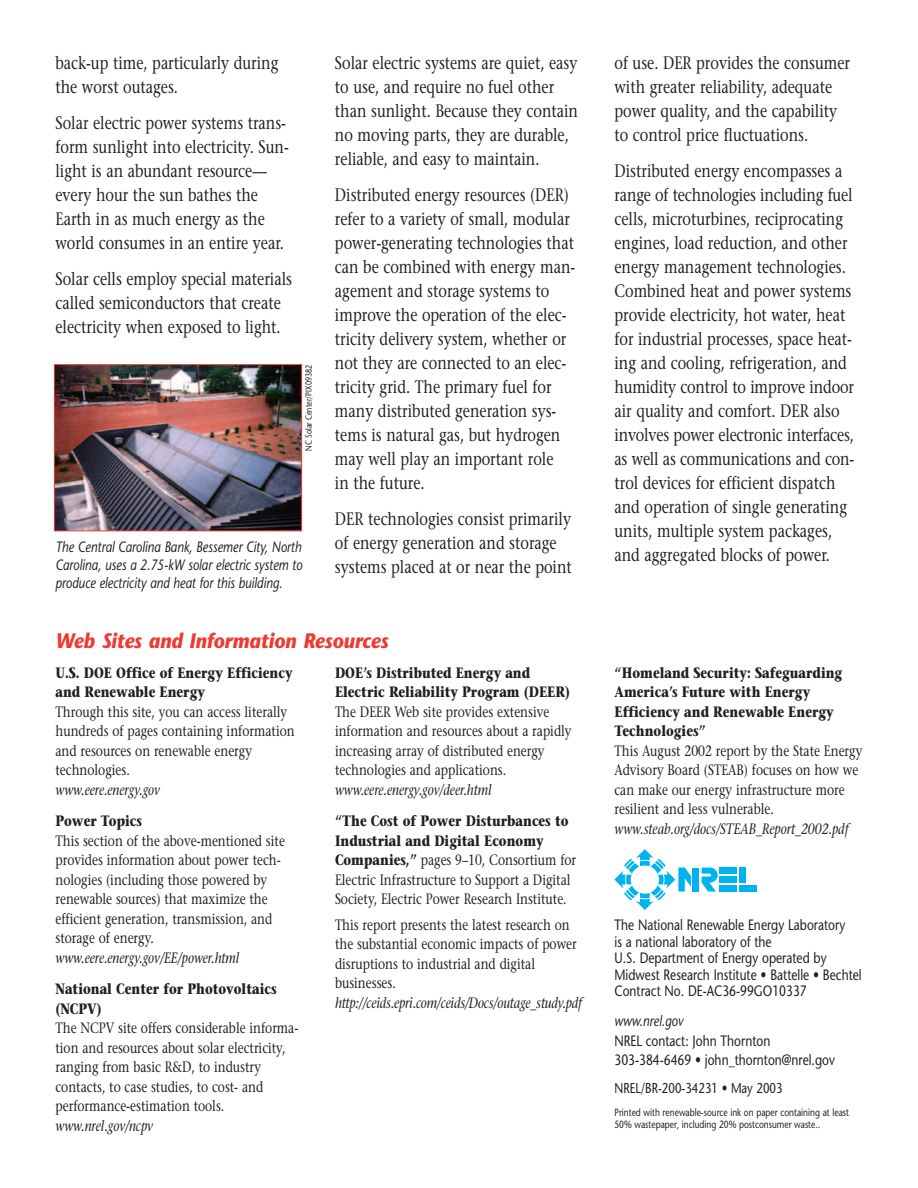
<style>
.page{position:relative;width:918px;height:1188px;background:#fff}
.page>*{position:absolute;margin:0;border:0;box-sizing:border-box;transform-origin:0 0}
.t1{font:italic 700 21px "Stone Sans";color:#ee3b32;scale:.9 1}
.t2{font:18px/24px "Stone Serif";color:#231f20;scale:.8 1}
.t3{font:15px/19.5px "Stone Serif";color:#231f20;scale:.8 1}
.t4{font:700 15px/19.5px "Stone Serif";color:#231f20;scale:.8 1}
.t5{font:15px/16.5px "Stone Sans";color:#231f20;scale:.8 1}
.t6{font:italic 15px "Stone Serif";color:#231f20;scale:.8 1}
.t7{font:italic 15px/18px "Stone Sans";color:#231f20;text-align:justify;scale:.8 1}
.t8{font:14.25px "Stone Sans";color:#231f20;scale:.8 1}
.t9{font:10.5px/12px "Stone Sans";color:#231f20;scale:.8 1}
.t10{font:9px "Stone Sans";color:#231f20;scale:.8 1}
.s1{font-weight:700}
</style>
<div class="page">
<img style="left:56px;top:366px;width:244px;height:163px">
<div style="left:54px;top:364px;width:248px;height:167px;border:1px solid #ee3b32"></div>
<div style="left:739px;top:886px;width:18px;height:6px;background:#00b3ef"></div>
<div style="left:739px;top:868px;width:7px;height:15px;background:#00b3ef"></div>
<div style="left:719px;top:886px;width:17px;height:6px;background:#00b3ef"></div>
<div style="left:719px;top:877px;width:17px;height:6px;background:#00b3ef"></div>
<div style="left:719px;top:868px;width:17px;height:6px;background:#00b3ef"></div>
<svg style="left:702px;top:868px;width:16px;height:24px"></svg>
<div style="left:693px;top:868px;width:6px;height:24px;background:#00b3ef"></div>
<svg style="left:614px;top:849px;width:77px;height:61px"></svg>
<p class="t2" style="left:56px;top:52px;width:280px">back-up time, particularly during the worst outages.</p>
<p class="t2" style="left:56px;top:112px;width:293px">Solar electric power systems trans&shy;form sunlight into electricity. Sun&shy;light is an abundant resource— every hour the sun bathes the<br>Earth in as much energy as the world consumes in an entire year.</p>
<p class="t2" style="left:56px;top:268px;width:297px">Solar cells employ special materials called semiconductors that create electricity when exposed to light.</p>
<p class="t10" style="left:305px;top:451px;width:109px;rotate:-90deg">NC Solar Center/PIX09382</p>
<p class="t7" style="left:56px;top:539px;width:310px">The Central Carolina Bank, Bessemer City, North Carolina, uses a 2.75-kW solar electric system to produce electricity and heat for this building.</p>
<p class="t2" style="left:335px;top:52px;width:305px">Solar electric systems are quiet, easy to use, and require no fuel other than sunlight. Because they contain no moving parts, they are durable, reliable, and easy to maintain.</p>
<p class="t2" style="left:335px;top:184px;width:302px">Distributed energy resources (DER) refer to a variety of small, modular power-generating technologies that can be combined with energy man&shy;agement and storage systems to improve the operation of the elec&shy;tricity delivery system, whether or not they are connected to an elec&shy;tricity grid. The primary fuel for many distributed generation sys&shy;tems is natural gas, but hydrogen may well play an important role<br>in the future.</p>
<p class="t2" style="left:335px;top:508px;width:298px">DER technologies consist primarily of energy generation and storage systems placed at or near the point</p>
<p class="t1" style="left:56px;top:633px;width:371px">Web Sites and Information Resources</p>
<p class="t4" style="left:56px;top:664px;width:298px">U.S. DOE Office of Energy Efficiency and Renewable Energy</p>
<p class="t3" style="left:56px;top:703px;width:301px">Through this site, you can access literally hundreds of pages containing information and resources on renewable energy technologies.</p>
<p class="t6" style="left:56px;top:784px;width:132px">www.eere.energy.gov</p>
<p class="t4" style="left:56px;top:813px;width:110px">Power Topics</p>
<p class="t3" style="left:56px;top:832px;width:288px">This section of the above-mentioned site provides information about power tech&shy;nologies (including those powered by renewable sources) that maximize the efficient generation, transmission, and storage of energy.</p>
<p class="t6" style="left:56px;top:952px;width:231px">www.eere.energy.gov/EE/power.html</p>
<p class="t4" style="left:56px;top:981px;width:278px">National Center for Photovoltaics (NCPV)</p>
<p class="t3" style="left:56px;top:1020px;width:305px">The NCPV site offers considerable informa&shy;tion and resources about solar electricity, ranging from basic R&amp;D, to industry contacts, to case studies, to cost- and performance-estimation tools.</p>
<p class="t6" style="left:56px;top:1120px;width:123px">www.nrel.gov/ncpv</p>
<p class="t4" style="left:335px;top:664px;width:295px">DOE’s Distributed Energy and<br>Electric Reliability Program (DEER)</p>
<p class="t3" style="left:335px;top:703px;width:297px">The DEER Web site provides extensive information and resources about a rapidly increasing array of distributed energy technologies and applications.</p>
<p class="t6" style="left:335px;top:784px;width:197px">www.eere.energy.gov/deer.html</p>
<p class="t3" style="left:335px;top:813px;width:303px"><span class="s1">“The Cost of Power Disturbances to Industrial and Digital Economy Companies,”</span> pages 9–10, Consortium for Electric Infrastructure to Support a Digital Society, Electric Power Research Institute.</p>
<p class="t3" style="left:335px;top:916px;width:304px">This report presents the latest research on the substantial economic impacts of power disruptions to industrial and digital businesses.</p>
<p class="t6" style="left:335px;top:997px;width:310px">http://ceids.epri.com/ceids/Docs/outage_study.pdf</p>
<p class="t2" style="left:614px;top:52px;width:296px">of use. DER provides the consumer with greater reliability, adequate power quality, and the capability to control price fluctuations.</p>
<p class="t2" style="left:614px;top:160px;width:301px">Distributed energy encompasses a range of technologies including fuel cells, microturbines, reciprocating engines, load reduction, and other energy management technologies.<br>Combined heat and power systems provide electricity, hot water, heat for industrial processes, space heat&shy;ing and cooling, refrigeration, and humidity control to improve indoor air quality and comfort. DER also involves power electronic interfaces, as well as communications and con&shy;trol devices for efficient dispatch and operation of single generating units, multiple system packages, and aggregated blocks of power.</p>
<p class="t4" style="left:615px;top:664px;width:286px">“Homeland Security: Safeguarding<br>America’s Future with Energy<br>Efficiency and Renewable Energy<br>Technologies”</p>
<p class="t3" style="left:615px;top:742px;width:311px">This August 2002 report by the State Energy Advisory Board (STEAB) focuses on how we can make our energy infrastructure more resilient and less vulnerable.</p>
<p class="t6" style="left:615px;top:823px;width:294px">www.steab.org/docs/STEAB_Report_2002.pdf</p>
<p class="t5" style="left:615px;top:918px;width:311px">The National Renewable Energy Laboratory<br>is a national laboratory of the<br>U.S. Department of Energy operated by Midwest Research Institute • Battelle • Bechtel Contract No. DE-AC36-99GO10337</p>
<p class="t7" style="left:615px;top:1014px;width:88px">www.nrel.gov</p>
<p class="t5" style="left:615px;top:1032px;width:277px;line-height:19.5px">NREL contact: John Thornton<br>303-384-6469 • john_thornton@nrel.gov</p>
<p class="t8" style="left:615px;top:1083px;width:212px">NREL/BR-200-34231 • May 2003</p>
<p class="t9" style="left:615px;top:1108px;width:295px">Printed with renewable-source ink on paper containing at least<br>50% wastepaper, including 20% postconsumer waste..</p>
</div>
